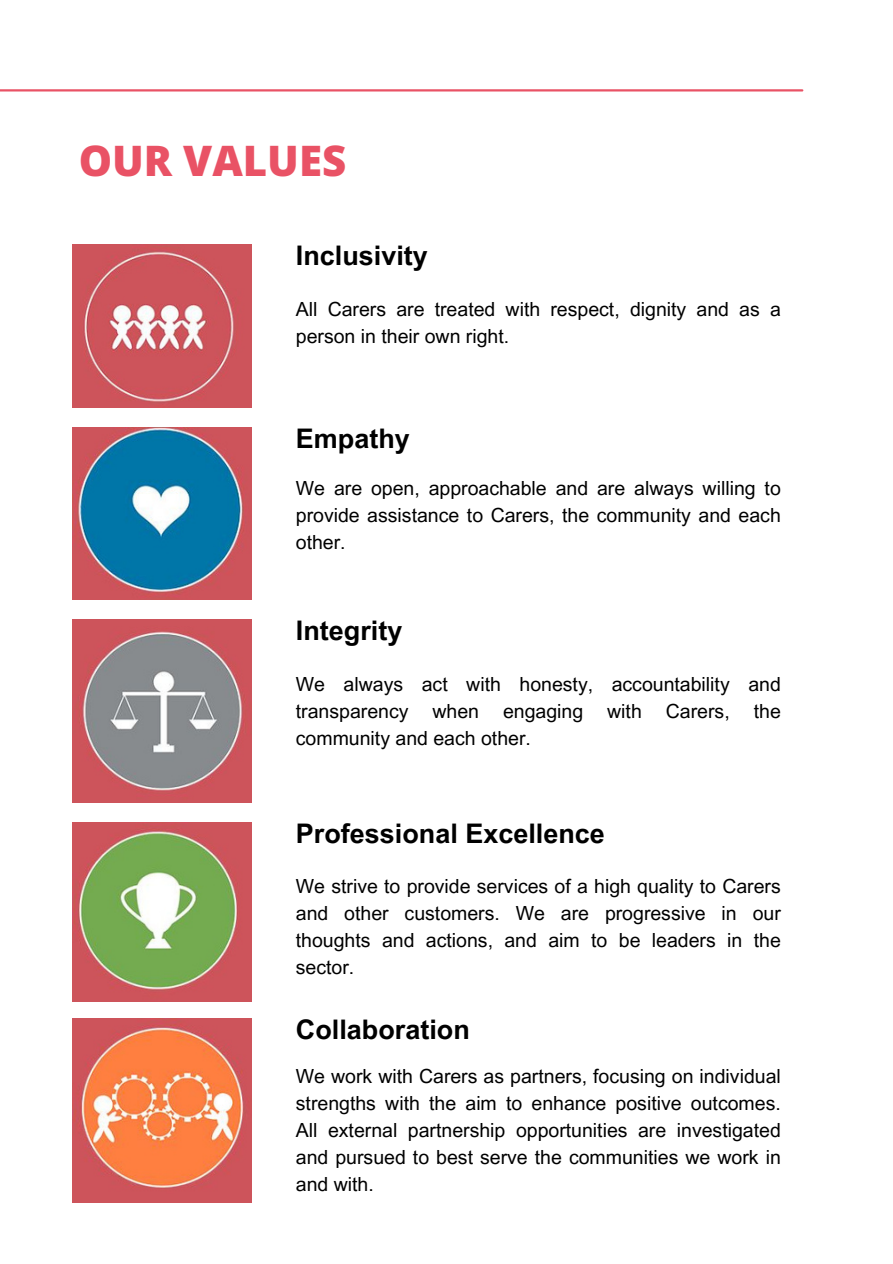
<style>
.page{position:relative;width:893px;height:1264px;background:#fff}
.page>*{position:absolute;margin:0;border:0;box-sizing:border-box;transform-origin:0 0}
.t1{font:800 42px "Open Sans";color:#e95265}
.t2{font:700 27px "Arial MT Pro";color:#000}
.t3{font:19.5px/27px "Arial MT Pro";color:#000;text-align:justify}
</style>
<div class="page">
<hr style="left:0;top:89px;width:802px;height:2px;background:#e95265">
<img style="left:73px;top:244px;width:178px;height:163px">
<img style="left:73px;top:427px;width:178px;height:172px">
<img style="left:73px;top:619px;width:178px;height:183px">
<img style="left:73px;top:822px;width:178px;height:179px">
<img style="left:73px;top:1018px;width:178px;height:184px">
<p class="t1" style="left:79px;top:131px;width:269px">OUR VALUES</p>
<p class="t2" style="left:296px;top:246px;width:133px">Inclusivity</p>
<p class="t3" style="left:296px;top:298px;width:486px">All Carers are treated with respect, dignity and as a person in their own right.</p>
<p class="t2" style="left:296px;top:429px;width:115px">Empathy</p>
<p class="t3" style="left:296px;top:476px;width:486px">We are open, approachable and are always willing to provide assistance to Carers, the community and each other.</p>
<p class="t2" style="left:296px;top:620px;width:108px">Integrity</p>
<p class="t3" style="left:296px;top:672px;width:486px">We always act with honesty, accountability and transparency when engaging with Carers, the community and each other.</p>
<p class="t2" style="left:296px;top:823px;width:310px">Professional Excellence</p>
<p class="t3" style="left:296px;top:874px;width:486px">We strive to provide services of a high quality to Carers and other customers. We are progressive in our thoughts and actions, and aim to be leaders in the sector.</p>
<p class="t2" style="left:296px;top:1019px;width:175px">Collaboration</p>
<p class="t3" style="left:296px;top:1065px;width:486px">We work with Carers as partners, focusing on individual strengths with the aim to enhance positive outcomes.<br>All external partnership opportunities are investigated and pursued to best serve the communities we work in and with.</p>
</div>
